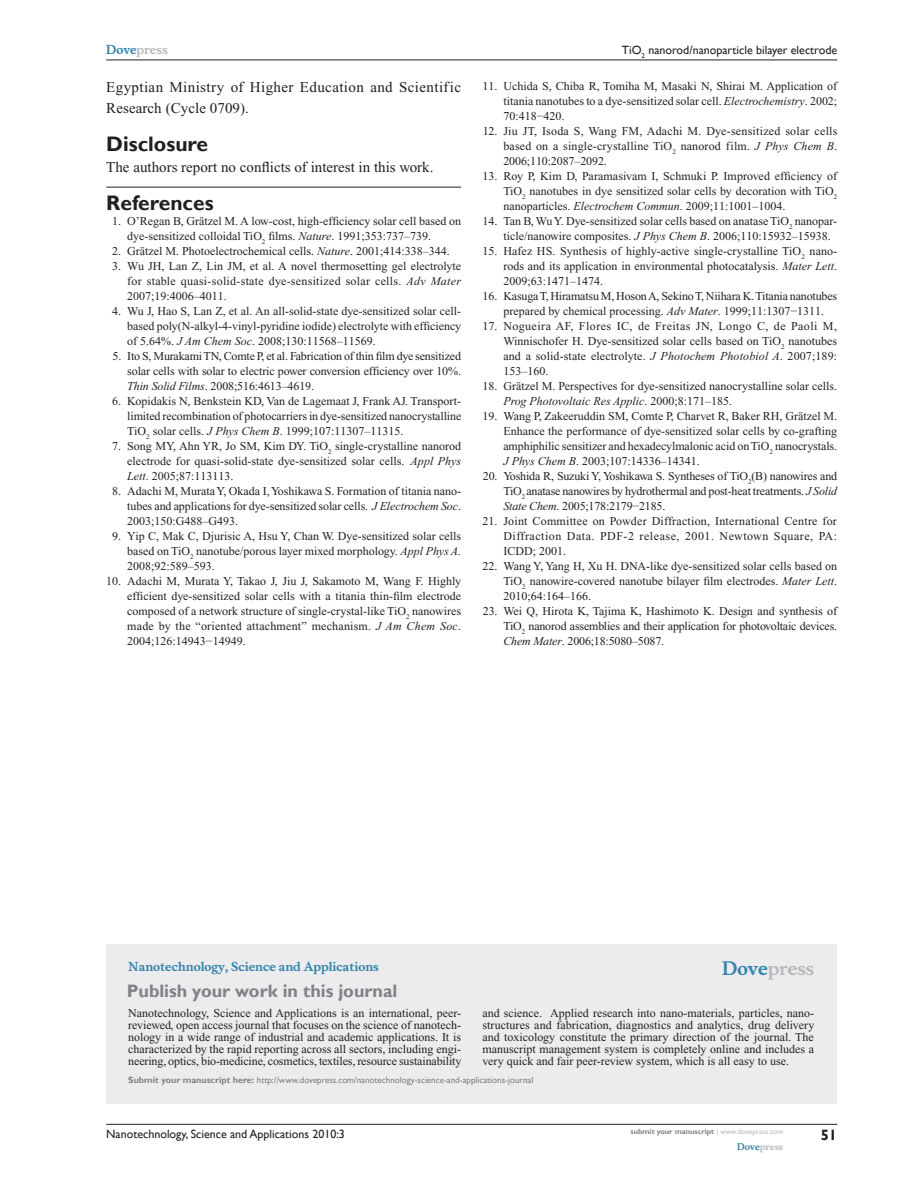
<style>
.page{position:relative;width:918px;height:1188px;background:#fff}
.page>*{position:absolute;margin:0;border:0;box-sizing:border-box;transform-origin:0 0}
.t1{font:700 21px "Gill Sans";color:#231f20}
.t2{font:700 18px "Gill Sans";color:#808285}
.t3{font:700 18px "Musee";color:#b8b9bc}
.t4{font:15px/21px "Times New Roman";letter-spacing:.025em;color:#231f20}
.t5{font:15px "Times New Roman";letter-spacing:.005em;color:#231f20}
.t6{font:700 15px "Gill Sans";color:#231f20}
.t7{font:12px/15px "Times New Roman";color:#231f20;text-align:justify}
.t8{font:12px "Gill Sans";color:#231f20}
.t9{font:700 12px "Musee";color:#3485ae}
.t10{font:700 12px "Musee";color:#b8b9bc}
.t11{font:9px "Gill Sans";color:#808285}
.t12{font:700 9px "Musee";color:#b8b9bc}
.t13{font:700 7.5px "Gill Sans";color:#808285}
.s1{color:#3485ae}
.s2{font-style:italic}
.s3{font-weight:700}
.s4{font-weight:400;color:#b8b9bc}
</style>
<div class="page">
<div style="left:106px;top:944px;width:731px;height:159px;background:#ececee"></div>
<hr style="left:106px;top:1124px;width:731px;height:1px;background:#231f20">
<hr style="left:106px;top:60px;width:731px;height:1px;background:#231f20">
<hr style="left:106px;top:187px;width:355px;height:1px;background:#231f20">
<p class="t10" style="left:106px;top:43px;width:63px"><span class="s1">Dove</span>press</p>
<p class="t4" style="left:106px;top:77px;width:356px">Egyptian Ministry of Higher Education and Scientific<br>Research (Cycle 0709).</p>
<h1 class="t1" style="left:106px;top:131px;width:103px">Disclosure</h1>
<p class="t5" style="left:106px;top:159px;width:329px">The authors report no conflicts of interest in this work.</p>
<h1 class="t1" style="left:106px;top:190px;width:109px">References</h1>
<p class="t7" style="left:127px;top:214px;width:335px;text-indent:-15px">1. O’Regan B, Grätzel M. A low-cost, high-efficiency solar cell based on dye-sensitized colloidal TiO<sub>2</sub> films. <span class="s2">Nature</span>. 1991;353:737–739.</p>
<p class="t7" style="left:112px;top:244px;width:339px">2. Grätzel M. Photoelectrochemical cells. <span class="s2">Nature</span>. 2001;414:338–344.</p>
<p class="t7" style="left:127px;top:259px;width:335px;text-indent:-15px">3. Wu JH, Lan Z, Lin JM, et al. A novel thermosetting gel electrolyte for stable quasi-solid-state dye-sensitized solar cells. <span class="s2">Adv Mater </span>2007;19:4006–4011.</p>
<p class="t7" style="left:127px;top:304px;width:336px;text-indent:-15px">4. Wu J, Hao S, Lan Z, et al. An all-solid-state dye-sensitized solar cell&shy;based poly(N-alkyl-4-vinyl-pyridine iodide) electrolyte with efficiency of 5.64%. <span class="s2">J Am Chem Soc</span>. 2008;130:11568–11569.</p>
<p class="t7" style="left:127px;top:349px;width:335px;text-indent:-15px">5. Ito S, Murakami TN, Comte P, et al. Fabrication of thin film dye sensitized solar cells with solar to electric power conversion efficiency over 10%.<br><span class="s2">Thin Solid Films</span>. 2008;516:4613–4619.</p>
<p class="t7" style="left:127px;top:394px;width:336px;text-indent:-15px">6. Kopidakis N, Benkstein KD, Van de Lagemaat J, Frank AJ. Transport&shy;limited recombination of photocarriers in dye-sensitized nanocrystalline TiO<sub>2</sub> solar cells. <span class="s2">J Phys Chem B</span>. 1999;107:11307–11315.</p>
<p class="t7" style="left:127px;top:439px;width:335px;text-indent:-15px">7. Song MY, Ahn YR, Jo SM, Kim DY. TiO<sub>2</sub> single-crystalline nanorod electrode for quasi-solid-state dye-sensitized solar cells. <span class="s2">Appl Phys Lett</span>. 2005;87:113113.</p>
<p class="t7" style="left:127px;top:484px;width:335px;text-indent:-15px">8. Adachi M, Murata Y, Okada I, Yoshikawa S. Formation of titania nano&shy;tubes and applications for dye-sensitized solar cells. <span class="s2">J Electrochem Soc</span>.<br>2003;150:G488–G493.</p>
<p class="t7" style="left:127px;top:529px;width:335px;text-indent:-15px">9. Yip C, Mak C, Djurisic A, Hsu Y, Chan W. Dye-sensitized solar cells based on TiO<sub>2</sub> nanotube/porous layer mixed morphology. <span class="s2">Appl Phys A.<br></span>2008;92:589–593.</p>
<p class="t7" style="left:127px;top:574px;width:336px;text-indent:-21px">10. Adachi M, Murata Y, Takao J, Jiu J, Sakamoto M, Wang F. Highly efficient dye-sensitized solar cells with a titania thin-film electrode composed of a network structure of single-crystal-like TiO<sub>2</sub> nanowires made by the “oriented attachment” mechanism. <span class="s2">J Am Chem Soc</span>.<br>2004;126:14943−14949.</p>
<p class="t8" style="left:622px;top:43px;width:217px">TiO<sub>2</sub> nanorod/nanoparticle bilayer electrode</p>
<p class="t7" style="left:503px;top:79px;width:335px;text-indent:-21px">11. Uchida S, Chiba R, Tomiha M, Masaki N, Shirai M. Application of titania nanotubes to a dye-sensitized solar cell. <span class="s2">Electrochemistry</span>. 2002; 70:418−420.</p>
<p class="t7" style="left:503px;top:124px;width:336px;text-indent:-21px">12. Jiu JT, Isoda S, Wang FM, Adachi M. Dye-sensitized solar cells based on a single-crystalline TiO<sub>2</sub> nanorod film. <span class="s2">J Phys Chem B</span>.<br>2006;110:2087–2092.</p>
<p class="t7" style="left:503px;top:169px;width:335px;text-indent:-21px">13. Roy P, Kim D, Paramasivam I, Schmuki P. Improved efficiency of TiO<sub>2</sub> nanotubes in dye sensitized solar cells by decoration with TiO<sub>2 </sub>nanoparticles. <span class="s2">Electrochem Commun</span>. 2009;11:1001–1004.</p>
<p class="t7" style="left:503px;top:214px;width:335px;text-indent:-21px">14. Tan B, Wu Y. Dye-sensitized solar cells based on anatase TiO<sub>2</sub> nanopar&shy;ticle/nanowire composites. <span class="s2">J Phys Chem B</span>. 2006;110:15932–15938.</p>
<p class="t7" style="left:503px;top:244px;width:335px;text-indent:-21px">15. Hafez HS. Synthesis of highly-active single-crystalline TiO<sub>2</sub> nano&shy;rods and its application in environmental photocatalysis. <span class="s2">Mater Lett</span>.<br>2009;63:1471–1474.</p>
<p class="t7" style="left:503px;top:289px;width:335px;text-indent:-21px">16. Kasuga T, Hiramatsu M, Hoson A, Sekino T, Niihara K. Titania nanotubes prepared by chemical processing. <span class="s2">Adv Mater</span>. 1999;11:1307−1311.</p>
<p class="t7" style="left:503px;top:319px;width:335px;text-indent:-21px">17. Nogueira AF, Flores IC, de Freitas JN, Longo C, de Paoli M, Winnischofer H. Dye-sensitized solar cells based on TiO<sub>2</sub> nanotubes and a solid-state electrolyte. <span class="s2">J Photochem Photobiol A</span>. 2007;189:<br>153–160.</p>
<p class="t7" style="left:503px;top:379px;width:335px;text-indent:-21px">18. Grätzel M. Perspectives for dye-sensitized nanocrystalline solar cells.<br><span class="s2">Prog Photovoltaic Res Applic</span>. 2000;8:171–185.</p>
<p class="t7" style="left:503px;top:409px;width:335px;text-indent:-21px">19. Wang P, Zakeeruddin SM, Comte P, Charvet R, Baker RH, Grätzel M.<br>Enhance the performance of dye-sensitized solar cells by co-grafting amphiphilic sensitizer and hexadecylmalonic acid on TiO<sub>2</sub> nanocrystals.<br><span class="s2">J Phys Chem B</span>. 2003;107:14336–14341.</p>
<p class="t7" style="left:503px;top:469px;width:335px;text-indent:-20px">20. Yoshida R, Suzuki Y, Yoshikawa S. Syntheses of TiO<sub>2</sub>(B) nanowires and TiO<sub>2</sub> anatase nanowires by hydrothermal and post-heat treatments. <span class="s2">J Solid State Chem</span>. 2005;178:2179−2185.</p>
<p class="t7" style="left:503px;top:514px;width:335px;text-indent:-21px">21. Joint Committee on Powder Diffraction, International Centre for Diffraction Data. PDF-2 release, 2001. Newtown Square, PA:<br>ICDD; 2001.</p>
<p class="t7" style="left:503px;top:559px;width:335px;text-indent:-21px">22. Wang Y, Yang H, Xu H. DNA-like dye-sensitized solar cells based on TiO<sub>2</sub> nanowire-covered nanotube bilayer film electrodes. <span class="s2">Mater Lett</span>.<br>2010;64:164–166.</p>
<p class="t7" style="left:503px;top:604px;width:335px;text-indent:-20px">23. Wei Q, Hirota K, Tajima K, Hashimoto K. Design and synthesis of TiO<sub>2</sub> nanorod assemblies and their application for photovoltaic devices.<br><span class="s2">Chem Mater</span>. 2006;18:5080–5087.</p>
<p class="t9" style="left:128px;top:959px;width:252px">Nanotechnology, Science and Applications</p>
<h2 class="t2" style="left:127px;top:980px;width:272px">Publish your work in this journal</h2>
<h2 class="t3" style="left:722px;top:958px;width:94px"><span class="s1">Dove</span>press</h2>
<p class="t7" style="left:128px;top:1007px;width:335px;line-height:12px">Nanotechnology, Science and Applications is an international, peer&shy;reviewed, open access journal that focuses on the science of nanotech&shy;nology in a wide range of industrial and academic applications. It is characterized by the rapid reporting across all sectors, including engi&shy;neering, optics, bio-medicine, cosmetics, textiles, resource sustainability</p>
<p class="t7" style="left:482px;top:1007px;width:334px;line-height:12px">and science. Applied research into nano-materials, particles, nano&shy;structures and fabrication, diagnostics and analytics, drug delivery and toxicology constitute the primary direction of the journal. The manuscript management system is completely online and includes a very quick and fair peer-review system, which is all easy to use.</p>
<p class="t11" style="left:128px;top:1075px;width:407px"><span class="s3">Submit your manuscript here:</span> http://www.dovepress.com/nanotechnology-science-and-applications-journal</p>
<p class="t8" style="left:106px;top:1127px;width:240px">Nanotechnology, Science and Applications 2010:3</p>
<p class="t13" style="left:631px;top:1127px;width:154px">submit your manuscript <span class="s4">| www.dovepress.com</span></p>
<p class="t12" style="left:737px;top:1141px;width:48px"><span class="s1">Dove</span>press</p>
<p class="t6" style="left:821px;top:1126px;width:18px">51</p>
</div>
